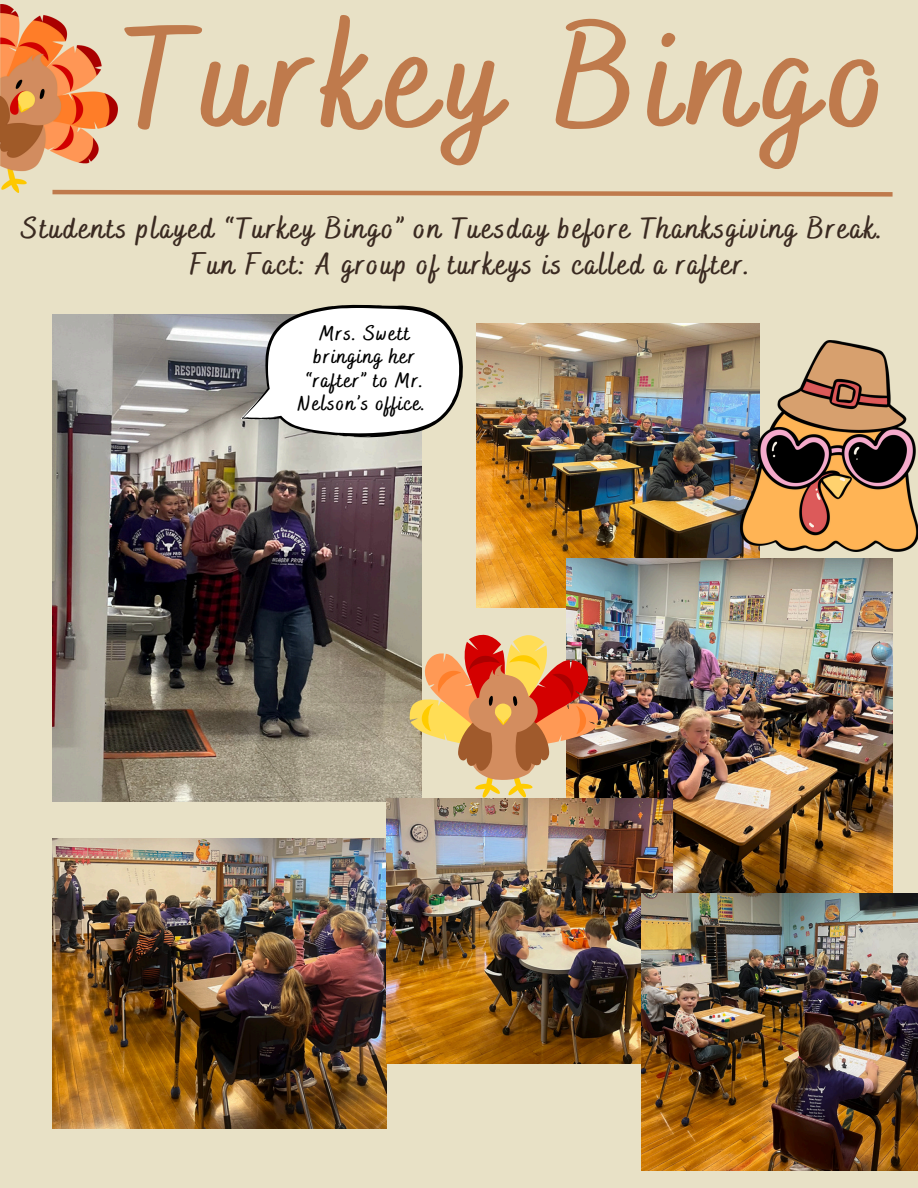
<style>
.page{position:relative;width:918px;height:1188px;background:#e8e1c6}
.page>*{position:absolute;margin:0;border:0;box-sizing:border-box;transform-origin:0 0}
.t1{font:700 146.7px "Bakerie Smooth";letter-spacing:.075em;color:#bf7a4c}
.t2{font:700 30.3px "Bakerie Smooth";letter-spacing:.075em;color:#3a2a21}
.t3{font:700 21px/23.7px "Bakerie Smooth";letter-spacing:.075em;color:#000;text-align:center}
</style>
<div class="page">
<img style="left:0;top:4px;width:118px;height:188px">
<svg style="left:48px;top:188px;width:845px;height:9px"></svg>
<img style="left:52px;top:315px;width:369px;height:487px">
<svg style="left:237px;top:305px;width:226px;height:132px;background:#e0e0dd"></svg>
<img style="left:52px;top:838px;width:335px;height:290px">
<img style="left:476px;top:323px;width:284px;height:284px">
<img style="left:567px;top:559px;width:326px;height:334px">
<img style="left:386px;top:799px;width:286px;height:264px">
<img style="left:642px;top:893px;width:276px;height:277px">
<img style="left:409px;top:634px;width:192px;height:164px">
<img style="left:740px;top:341px;width:178px;height:210px">
<p class="t1" style="left:124px;top:-8px;width:765px">Turkey Bingo</p>
<h1 class="t2" style="left:22px;top:211px;width:863px">Students played “Turkey Bingo” on Tuesday before Thanksgiving Break.</h1>
<p class="t2" style="left:190px;top:247px;width:562px">Fun Fact: A group of turkeys is called a rafter.</p>
<h2 class="t3" style="left:297px;top:322px;width:130px">Mrs. Swett bringing her “rafter” to Mr.<br>Nelson’s office.</h2>
</div>
